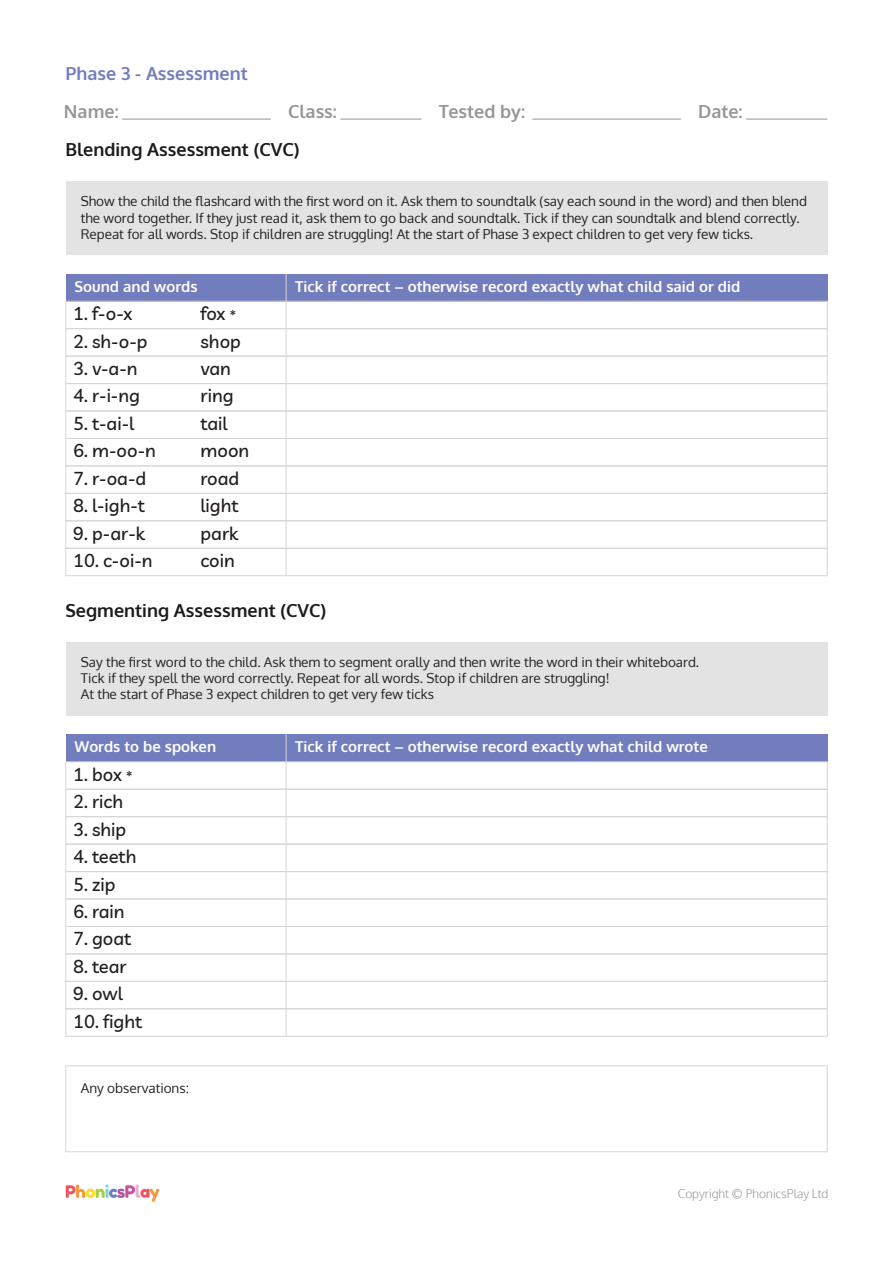
<style>
.page{position:relative;width:893px;height:1263px;background:#fff}
.page>*{position:absolute;margin:0;border:0;box-sizing:border-box;transform-origin:0 0}
.t1{font:500 18.3px/27.5px "Livvic";color:#231f20}
.t2{font:700 18px "Oxygen";color:#1c1a1a}
.t3{font:700 18px "Oxygen";color:#969696}
.t4{font:700 18px "Oxygen";color:#717dbd}
.t5{font:700 15px "Oxygen";color:#fff}
.t6{font:13.5px/16.2px "Oxygen";color:#231f20}
.t7{font:300 12px "Oxygen";color:#969696}
.s1{font-size:13.5px}
</style>
<div class="page">
<svg style="left:66px;top:1184px;width:93px;height:18px"></svg>
<hr style="left:122px;top:119px;width:149px;height:1px;background:#969696">
<hr style="left:340px;top:119px;width:81px;height:1px;background:#969696">
<hr style="left:746px;top:119px;width:81px;height:1px;background:#969696">
<hr style="left:532px;top:119px;width:149px;height:1px;background:#969696">
<div style="left:66px;top:181px;width:761px;height:74px;background:#e2e3e2"></div>
<div style="left:66px;top:274px;width:761px;height:27px;background:#717dbd"></div>
<div style="left:65px;top:301px;width:763px;height:28px;border:1px solid #d6d6d5"></div>
<div style="left:65px;top:328px;width:763px;height:28px;border:1px solid #d6d6d5"></div>
<div style="left:65px;top:356px;width:763px;height:28px;border:1px solid #d6d6d5"></div>
<div style="left:65px;top:383px;width:763px;height:28px;border:1px solid #d6d6d5"></div>
<div style="left:65px;top:411px;width:763px;height:28px;border:1px solid #d6d6d5"></div>
<div style="left:65px;top:438px;width:763px;height:28px;border:1px solid #d6d6d5"></div>
<div style="left:65px;top:465px;width:763px;height:29px;border:1px solid #d6d6d5"></div>
<div style="left:65px;top:493px;width:763px;height:28px;border:1px solid #d6d6d5"></div>
<div style="left:65px;top:520px;width:763px;height:29px;border:1px solid #d6d6d5"></div>
<div style="left:65px;top:548px;width:763px;height:28px;border:1px solid #d6d6d5"></div>
<hr style="left:286px;top:274px;width:1px;height:302px;background:#d6d6d5">
<div style="left:66px;top:642px;width:761px;height:73px;background:#e2e3e2"></div>
<div style="left:66px;top:734px;width:761px;height:28px;background:#717dbd"></div>
<div style="left:65px;top:761px;width:763px;height:29px;border:1px solid #d6d6d5"></div>
<div style="left:65px;top:789px;width:763px;height:28px;border:1px solid #d6d6d5"></div>
<div style="left:65px;top:816px;width:763px;height:28px;border:1px solid #d6d6d5"></div>
<div style="left:65px;top:844px;width:763px;height:28px;border:1px solid #d6d6d5"></div>
<div style="left:65px;top:871px;width:763px;height:28px;border:1px solid #d6d6d5"></div>
<div style="left:65px;top:899px;width:763px;height:28px;border:1px solid #d6d6d5"></div>
<div style="left:65px;top:926px;width:763px;height:28px;border:1px solid #d6d6d5"></div>
<div style="left:65px;top:953px;width:763px;height:29px;border:1px solid #d6d6d5"></div>
<div style="left:65px;top:981px;width:763px;height:28px;border:1px solid #d6d6d5"></div>
<div style="left:65px;top:1008px;width:763px;height:28px;border:1px solid #d6d6d5"></div>
<div style="left:65px;top:1065px;width:763px;height:87px;border:1px solid #d6d6d5"></div>
<hr style="left:286px;top:734px;width:1px;height:302px;background:#d6d6d5">
<h2 class="t4" style="left:65px;top:62px;width:184px">Phase 3 - Assessment</h2>
<h2 class="t3" style="left:64px;top:100px;width:56px">Name:</h2>
<h2 class="t3" style="left:288px;top:100px;width:50px">Class:</h2>
<h2 class="t3" style="left:439px;top:100px;width:88px">Tested by:</h2>
<h2 class="t3" style="left:698px;top:100px;width:46px">Date:</h2>
<h2 class="t2" style="left:65px;top:139px;width:236px">Blending Assessment (CVC)</h2>
<p class="t6" style="left:81px;top:194px;width:728px">Show the child the flashcard with the first word on it. Ask them to soundtalk (say each sound in the word) and then blend the word together. If they just read it, ask them to go back and soundtalk. Tick if they can soundtalk and blend correctly.<br>Repeat for all words. Stop if children are struggling! At the start of Phase 3 expect children to get very few ticks.</p>
<p class="t5" style="left:75px;top:277px;width:124px">Sound and words</p>
<p class="t5" style="left:295px;top:277px;width:447px">Tick if correct – otherwise record exactly what child said or did</p>
<h1 class="t1" style="left:73px;top:299px;width:61px">1. f-o-x</h1>
<h1 class="t1" style="left:73px;top:326px;width:76px">2. sh-o-p</h1>
<h1 class="t1" style="left:73px;top:354px;width:66px">3. v-a-n</h1>
<h1 class="t1" style="left:73px;top:381px;width:68px">4. r-i-ng</h1>
<h1 class="t1" style="left:73px;top:408px;width:63px">5. t-ai-l</h1>
<h1 class="t1" style="left:73px;top:436px;width:84px">6. m-oo-n</h1>
<h1 class="t1" style="left:73px;top:463px;width:75px">7. r-oa-d</h1>
<h1 class="t1" style="left:73px;top:491px;width:73px">8. l-igh-t</h1>
<h1 class="t1" style="left:73px;top:518px;width:73px">9. p-ar-k</h1>
<h1 class="t1" style="left:73px;top:546px;width:81px">10. c-oi-n</h1>
<h1 class="t1" style="left:201px;top:299px;width:50px">fox <span class="s1">* </span>shop van ring tail moon road light park coin</h1>
<h2 class="t2" style="left:65px;top:599px;width:262px">Segmenting Assessment (CVC)</h2>
<p class="t6" style="left:81px;top:654px;width:620px">Say the first word to the child. Ask them to segment orally and then write the word in their whiteboard.<br>Tick if they spell the word correctly. Repeat for all words. Stop if children are struggling!<br>At the start of Phase 3 expect children to get very few ticks</p>
<p class="t5" style="left:75px;top:737px;width:143px">Words to be spoken</p>
<p class="t5" style="left:295px;top:737px;width:414px">Tick if correct – otherwise record exactly what child wrote</p>
<h1 class="t1" style="left:73px;top:759px;width:61px">1. box <span class="s1">*</span></h1>
<h1 class="t1" style="left:73px;top:787px;width:52px">2. rich</h1>
<h1 class="t1" style="left:73px;top:814px;width:55px">3. ship</h1>
<h1 class="t1" style="left:73px;top:841px;width:65px">4. teeth</h1>
<h1 class="t1" style="left:73px;top:869px;width:44px">5. zip</h1>
<h1 class="t1" style="left:73px;top:896px;width:53px">6. rain</h1>
<h1 class="t1" style="left:73px;top:924px;width:60px">7. goat</h1>
<h1 class="t1" style="left:73px;top:951px;width:55px">8. tear</h1>
<h1 class="t1" style="left:73px;top:979px;width:51px">9. owl</h1>
<h1 class="t1" style="left:73px;top:1006px;width:71px">10. fight</h1>
<p class="t6" style="left:81px;top:1080px;width:110px">Any observations:</p>
<p class="t7" style="left:678px;top:1186px;width:152px">Copyright © PhonicsPlay Ltd</p>
</div>
